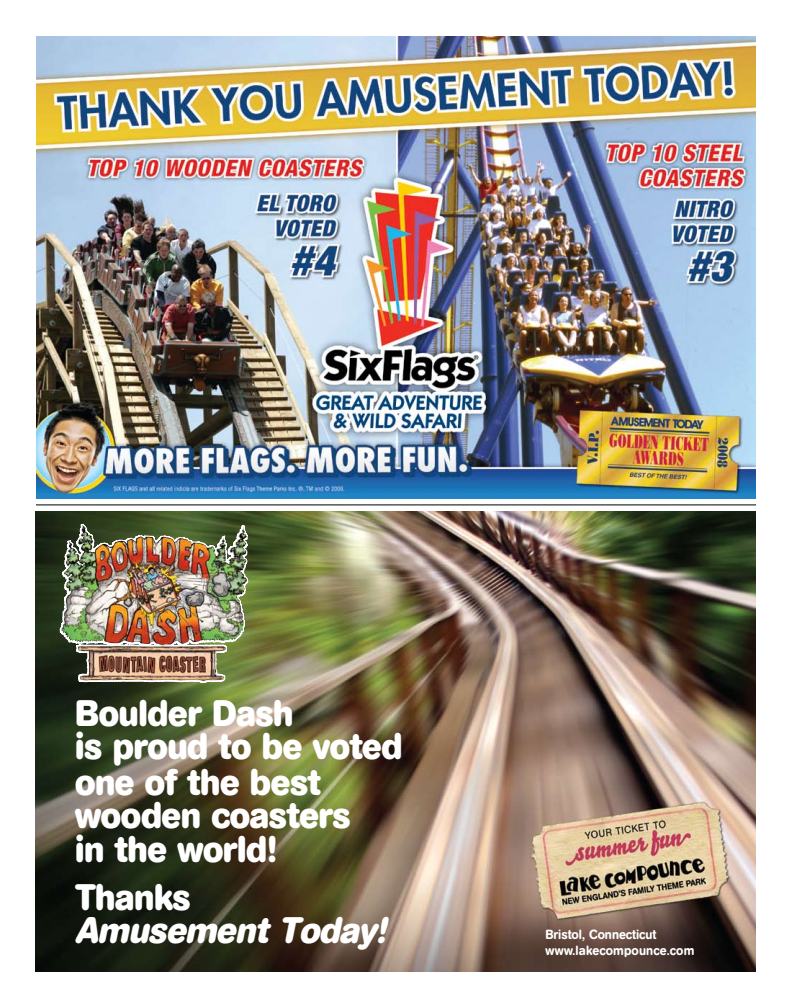
<style>
.page{position:relative;width:792px;height:1008px;background:#fff}
.page>*{position:absolute;margin:0;border:0;box-sizing:border-box;transform-origin:0 0}
.t1{font:700 36.6px/34.1px "AG Book Rounded";letter-spacing:-.01em;color:#fff;scale:.95 1}
.t2{font:italic 700 36.6px "AG Book Rounded";color:#fff;scale:.95 1}
.t3{font:500 13.2px/15.8px "AG Book Rounded";letter-spacing:.005em;color:#fff;scale:.95 1}
</style>
<div class="page">
<img style="left:36px;top:512px;width:720px;height:460px">
<img style="left:59px;top:524px;width:189px;height:159px">
<img style="left:78px;top:525px;width:6px;height:32px">
<img style="left:36px;top:36px;width:720px;height:462px">
<hr style="left:36px;top:505px;width:720px;height:1px;background:#000">
<p class="t1" style="left:75px;top:697px;width:346px">Boulder Dash<br>is proud to be voted one of the best wooden coasters<br>in the world!</p>
<p class="t1" style="left:75px;top:881px;width:123px">Thanks</p>
<p class="t2" style="left:75px;top:910px;width:337px">AmusementToday!</p>
<p class="t3" style="left:545px;top:927px;width:158px">Bristol, Connecticut www.lakecompounce.com</p>
</div>
